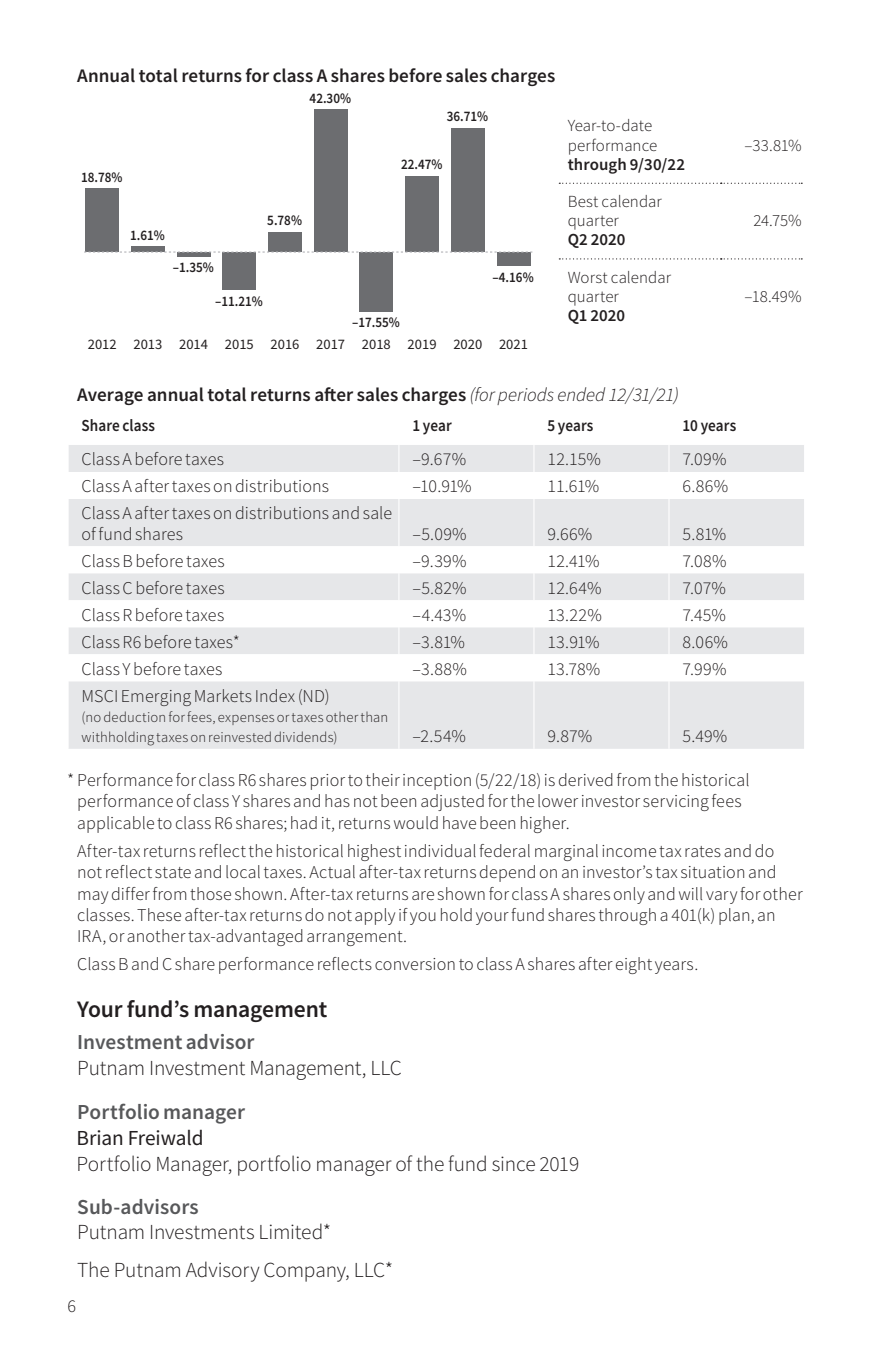
<style>
.page{position:relative;width:871px;height:1357px;background:#fff}
.page>*{position:absolute;margin:0;border:0;box-sizing:border-box;transform-origin:0 0}
.SubHead_1{font:600 23.62px "Source Sans Pro";letter-spacing:-.01em;color:#231f20}
.Text{font:300 21.38px "Source Sans Pro";letter-spacing:-.005em;color:#231f20}
.PortMgr_Single{font:300 21.38px/25.9px "Source Sans Pro";letter-spacing:-.01em;color:#231f20}
.SubHead_2{font:600 21.38px "Source Sans Pro";letter-spacing:.005em;color:#57585a}
.SubHead_3{font:600 19.12px "Source Sans Pro";color:#231f20}
.Foot_no_symbol{font:300 18px/21.4px "Source Sans Pro";letter-spacing:.01em;color:#231f20}
.Table_Left{font:300 18px/20.2px "Source Sans Pro";letter-spacing:.01em;color:#231f20}
.Foot_symbol2{font:300 18px/21.4px "Source Sans Pro";letter-spacing:.005em;color:#231f20}
.Chart_Table_Stub{font:300 16.88px/19.1px "Source Sans Pro";color:#231f20}
.Table_ColHd_Left{font:600 16.88px "Source Sans Pro";letter-spacing:.005em;color:#231f20;scale:.9 1}
.Chart_Table_Column{font:300 16.88px "Source Sans Pro";letter-spacing:-.005em;color:#231f20}
.Table_Left-2{font:300 14.62px/20.2px "Source Sans Pro";letter-spacing:.015em;color:#231f20}
.t1{font:600 14.62px/22.1px "Source Sans Pro";color:#231f20;text-align:center;scale:.9 1}
.t2{font:14.62px "Source Sans Pro";color:#231f20}
.s1{font-weight:400}
.s2{font-weight:600}
.s3{font-weight:300;font-style:italic}
</style>
<div class="page">
<div style="left:85px;top:189px;width:34px;height:63px;background:#6c6d70"></div>
<div style="left:131px;top:247px;width:34px;height:5px;background:#6c6d70"></div>
<div style="left:177px;top:252px;width:33px;height:5px;background:#6c6d70"></div>
<div style="left:222px;top:252px;width:34px;height:38px;background:#6c6d70"></div>
<div style="left:268px;top:233px;width:34px;height:19px;background:#6c6d70"></div>
<div style="left:314px;top:110px;width:33px;height:142px;background:#6c6d70"></div>
<div style="left:360px;top:252px;width:33px;height:59px;background:#6c6d70"></div>
<div style="left:405px;top:176px;width:34px;height:76px;background:#6c6d70"></div>
<div style="left:451px;top:128px;width:33px;height:124px;background:#6c6d70"></div>
<div style="left:497px;top:252px;width:33px;height:14px;background:#6c6d70"></div>
<svg style="left:84px;top:251px;width:448px;height:2px"></svg>
<svg style="left:559px;top:183px;width:243px;height:1px"></svg>
<svg style="left:559px;top:258px;width:243px;height:1px"></svg>
<div style="left:69px;top:445px;width:735px;height:304px;background:#e6e7e9"></div>
<svg style="left:69px;top:472px;width:735px;height:209px"></svg>
<svg style="left:398px;top:445px;width:1px;height:54px"></svg>
<svg style="left:533px;top:445px;width:1px;height:54px"></svg>
<svg style="left:668px;top:445px;width:1px;height:54px"></svg>
<hr style="left:398px;top:499px;width:1px;height:47px;background:#fff">
<hr style="left:533px;top:499px;width:1px;height:47px;background:#fff">
<hr style="left:668px;top:499px;width:1px;height:47px;background:#fff">
<svg style="left:398px;top:546px;width:1px;height:135px"></svg>
<svg style="left:533px;top:546px;width:1px;height:135px"></svg>
<svg style="left:668px;top:546px;width:1px;height:135px"></svg>
<hr style="left:398px;top:681px;width:1px;height:68px;background:#fff">
<hr style="left:533px;top:681px;width:1px;height:68px;background:#fff">
<hr style="left:668px;top:681px;width:1px;height:68px;background:#fff">
<p class="SubHead_3" style="left:77px;top:63px;width:479px">Annual total returns for class A shares before sales charges</p>
<p class="t1" style="left:310px;top:87px;width:48px">42.30%</p>
<p class="t1" style="left:447px;top:105px;width:48px">36.71%</p>
<p class="t1" style="left:81px;top:166px;width:48px">18.78%</p>
<p class="t2" style="left:88px;top:335px;width:30px">2012</p>
<p class="t1" style="left:130px;top:223px;width:40px">1.61%</p>
<p class="t1" style="left:173px;top:256px;width:47px">–1.35%</p>
<p class="t1" style="left:267px;top:209px;width:40px">5.78%</p>
<p class="t2" style="left:133px;top:335px;width:30px">2013</p>
<p class="t1" style="left:215px;top:289px;width:55px">–11.21%</p>
<p class="t2" style="left:225px;top:335px;width:30px">2015</p>
<p class="t2" style="left:179px;top:335px;width:30px">2014</p>
<p class="t2" style="left:270px;top:335px;width:30px">2016</p>
<p class="t1" style="left:401px;top:153px;width:48px">22.47%</p>
<p class="t2" style="left:316px;top:335px;width:30px">2017</p>
<p class="t1" style="left:352px;top:311px;width:55px">–17.55%<br><span class="s1">2018</span></p>
<p class="t2" style="left:408px;top:335px;width:30px">2019</p>
<p class="t1" style="left:492px;top:266px;width:47px">–4.16%</p>
<p class="t2" style="left:453px;top:335px;width:30px">2020</p>
<p class="t2" style="left:499px;top:335px;width:30px">2021</p>
<p class="Chart_Table_Stub" style="left:568px;top:116px;width:119px">Year-to-date performance <span class="s2">through 9/30/22</span></p>
<p class="Chart_Table_Stub" style="left:568px;top:192px;width:96px">Best calendar quarter<br><span class="s2">Q2 2020</span></p>
<p class="Chart_Table_Stub" style="left:568px;top:268px;width:105px">Worst calendar quarter<br><span class="s2">Q1 2020</span></p>
<p class="Chart_Table_Column" style="left:744px;top:135px;width:59px">–33.81%</p>
<p class="Chart_Table_Column" style="left:753px;top:210px;width:50px">24.75%</p>
<p class="Chart_Table_Column" style="left:744px;top:286px;width:59px">–18.49%</p>
<p class="SubHead_3" style="left:77px;top:382px;width:603px">Average annual total returns after sales charges <span class="s3">(for periods ended 12/31/21)</span></p>
<p class="Table_ColHd_Left" style="left:82px;top:415px;width:83px">Share class</p>
<p class="Table_ColHd_Left" style="left:412px;top:415px;width:45px">1 year</p>
<p class="Table_ColHd_Left" style="left:547px;top:415px;width:53px">5 years</p>
<p class="Table_ColHd_Left" style="left:682px;top:415px;width:61px">10 years</p>
<p class="Table_Left" style="left:82px;top:449px;width:144px">Class A before taxes</p>
<p class="Table_Left" style="left:412px;top:449px;width:55px">–9.67%</p>
<p class="Table_Left" style="left:547px;top:449px;width:55px">12.15%</p>
<p class="Table_Left" style="left:682px;top:449px;width:46px">7.09%</p>
<p class="Table_Left" style="left:82px;top:476px;width:249px">Class A after taxes on distributions</p>
<p class="Table_Left" style="left:412px;top:476px;width:61px">–10.91%</p>
<p class="Table_Left" style="left:547px;top:476px;width:53px">11.61%</p>
<p class="Table_Left" style="left:682px;top:476px;width:47px">6.86%</p>
<p class="Table_Left" style="left:82px;top:503px;width:312px">Class A after taxes on distributions and sale of fund shares</p>
<p class="Table_Left" style="left:412px;top:523px;width:56px">–5.09%</p>
<p class="Table_Left" style="left:547px;top:523px;width:46px">9.66%</p>
<p class="Table_Left" style="left:682px;top:523px;width:45px">5.81%</p>
<p class="Table_Left" style="left:82px;top:550px;width:145px">Class B before taxes</p>
<p class="Table_Left" style="left:412px;top:550px;width:56px">–9.39%</p>
<p class="Table_Left" style="left:547px;top:550px;width:54px">12.41%</p>
<p class="Table_Left" style="left:682px;top:550px;width:46px">7.08%</p>
<p class="Table_Left" style="left:82px;top:577px;width:145px">Class C before taxes</p>
<p class="Table_Left" style="left:412px;top:577px;width:56px">–5.82%</p>
<p class="Table_Left" style="left:547px;top:577px;width:56px">12.64%</p>
<p class="Table_Left" style="left:682px;top:577px;width:45px">7.07%</p>
<p class="Table_Left" style="left:82px;top:604px;width:144px">Class R before taxes</p>
<p class="Table_Left" style="left:412px;top:604px;width:55px">–4.43%</p>
<p class="Table_Left" style="left:547px;top:604px;width:56px">13.22%</p>
<p class="Table_Left" style="left:682px;top:604px;width:45px">7.45%</p>
<p class="Table_Left" style="left:82px;top:631px;width:160px">Class R6 before taxes*</p>
<p class="Table_Left" style="left:412px;top:631px;width:54px">–3.81%</p>
<p class="Table_Left" style="left:547px;top:631px;width:54px">13.91%</p>
<p class="Table_Left" style="left:682px;top:631px;width:47px">8.06%</p>
<p class="Table_Left" style="left:82px;top:658px;width:142px">Class Y before taxes</p>
<p class="Table_Left" style="left:412px;top:658px;width:56px">–3.88%</p>
<p class="Table_Left" style="left:547px;top:658px;width:54px">13.78%</p>
<p class="Table_Left" style="left:682px;top:658px;width:46px">7.99%</p>
<p class="Table_Left" style="left:82px;top:685px;width:250px">MSCI Emerging Markets Index (ND)</p>
<p class="Table_Left-2" style="left:82px;top:707px;width:308px">(no deduction for fees, expenses or taxes other than withholding taxes on reinvested dividends)</p>
<p class="Table_Left" style="left:412px;top:726px;width:55px">–2.54%</p>
<p class="Table_Left" style="left:547px;top:726px;width:46px">9.87%</p>
<p class="Table_Left" style="left:682px;top:726px;width:46px">5.49%</p>
<p class="Foot_symbol2" style="left:77px;top:769px;width:674px;text-indent:-10px">* Performance for class R6 shares prior to their inception (5/22/18) is derived from the historical performance of class Y shares and has not been adjusted for the lower investor servicing fees applicable to class R6 shares; had it, returns would have been higher.</p>
<p class="Foot_no_symbol" style="left:77px;top:840px;width:727px">After-tax returns reflect the historical highest individual federal marginal income tax rates and do not reflect state and local taxes. Actual after-tax returns depend on an investor’s tax situation and may differ from those shown. After-tax returns are shown for class A shares only and will vary for other classes. These after-tax returns do not apply if you hold your fund shares through a 401(k) plan, an IRA, or another tax-advantaged arrangement.</p>
<p class="Foot_no_symbol" style="left:77px;top:954px;width:622px">Class B and C share performance reflects conversion to class A shares after eight years.</p>
<p class="SubHead_1" style="left:77px;top:993px;width:251px">Your fund’s management</p>
<p class="SubHead_2" style="left:77px;top:1028px;width:179px">Investment advisor</p>
<p class="Text" style="left:77px;top:1055px;width:326px">Putnam Investment Management, LLC</p>
<p class="SubHead_2" style="left:77px;top:1098px;width:169px">Portfolio manager</p>
<p class="PortMgr_Single" style="left:76px;top:1125px;width:504px"><span class="s1">Brian Freiwald<br></span>Portfolio Manager, portfolio manager of the fund since 2019</p>
<p class="SubHead_2" style="left:77px;top:1192px;width:123px">Sub-advisors</p>
<p class="Text" style="left:77px;top:1219px;width:256px">Putnam Investments Limited*</p>
<p class="Text" style="left:77px;top:1256px;width:318px">The Putnam Advisory Company, LLC*</p>
<p class="Foot_no_symbol" style="left:68px;top:1295px;width:10px">6</p>
</div>
